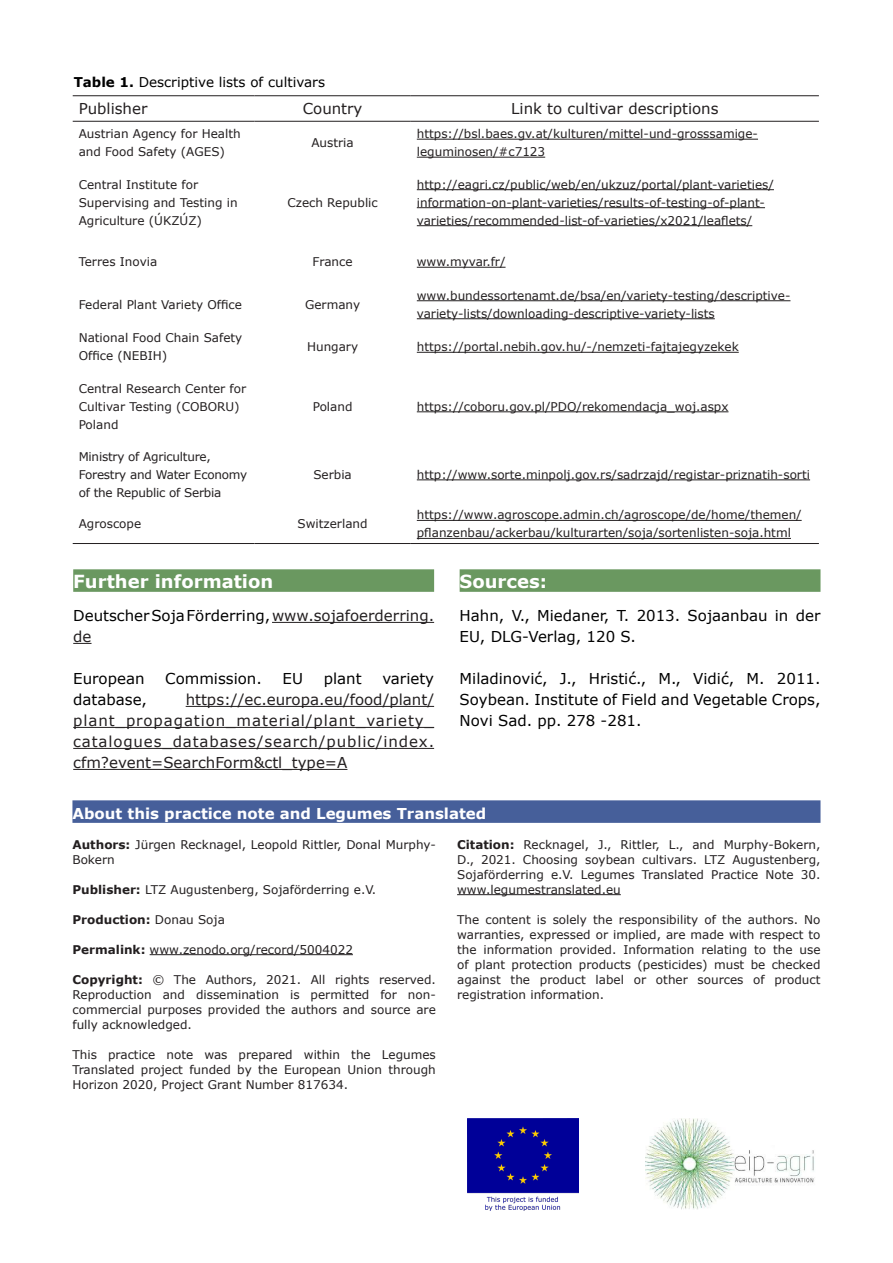
<style>
.page{position:relative;width:893px;height:1263px;background:#fff}
.page>*{position:absolute;margin:0;border:0;box-sizing:border-box;transform-origin:0 0}
.body_HL_white_green{font:700 18px "Verdana";color:#fff}
.body_text{font:15px/21px "Verdana";color:#000}
.body_text-2{font:15px/21px "Verdana";color:#231f20;text-align:justify}
.Absatzformat_1{font:700 15px "Verdana";color:#fff}
.t1{font:13.5px "Verdana";color:#000}
.imprint_body_text{font:12px/15px "Verdana";color:#231f20}
.imprint_body_text-2{font:12px/18px "Verdana";letter-spacing:-.02em;color:#231f20}
.imprint_body_text-3{font:700 12px "Verdana";color:#231f20}
.s1{font-weight:700}
.s2{color:#231f20}
.s3{font-weight:400}
</style>
<div class="page">
<div style="left:72px;top:800px;width:748px;height:23px;background:#465f9a"></div>
<hr style="left:150px;top:954px;width:203px;height:1px;background:#231f20">
<hr style="left:457px;top:894px;width:164px;height:1px;background:#231f20">
<img style="left:468px;top:1118px;width:110px;height:92px">
<img style="left:646px;top:1118px;width:168px;height:91px">
<div style="left:73px;top:569px;width:361px;height:23px;background:#6a9860"></div>
<hr style="left:272px;top:622px;width:162px;height:1px;background:#231f20">
<svg style="left:73px;top:643px;width:19px;height:1px"></svg>
<hr style="left:186px;top:706px;width:248px;height:1px;background:#231f20">
<hr style="left:73px;top:727px;width:361px;height:1px;background:#231f20">
<hr style="left:73px;top:748px;width:361px;height:1px;background:#231f20">
<hr style="left:73px;top:769px;width:274px;height:1px;background:#231f20">
<div style="left:460px;top:569px;width:360px;height:23px;background:#6a9860"></div>
<svg style="left:416px;top:138px;width:395px;height:401px"></svg>
<hr style="left:73px;top:95px;width:181px;height:1px;background:#231f20">
<hr style="left:254px;top:95px;width:157px;height:1px;background:#231f20">
<hr style="left:411px;top:95px;width:408px;height:1px;background:#231f20">
<hr style="left:73px;top:121px;width:181px;height:1px;background:#231f20">
<hr style="left:254px;top:121px;width:157px;height:1px;background:#231f20">
<hr style="left:411px;top:121px;width:408px;height:1px;background:#231f20">
<hr style="left:73px;top:543px;width:181px;height:1px;background:#231f20">
<hr style="left:254px;top:543px;width:157px;height:1px;background:#231f20">
<hr style="left:411px;top:543px;width:408px;height:1px;background:#231f20">
<hr style="left:417px;top:139px;width:341px;height:1px;background:#231f20">
<hr style="left:417px;top:157px;width:128px;height:1px;background:#231f20">
<hr style="left:417px;top:189px;width:357px;height:1px;background:#231f20">
<hr style="left:417px;top:207px;width:348px;height:1px;background:#231f20">
<hr style="left:417px;top:225px;width:335px;height:1px;background:#231f20">
<hr style="left:417px;top:267px;width:89px;height:1px;background:#231f20">
<hr style="left:417px;top:300px;width:373px;height:1px;background:#231f20">
<hr style="left:417px;top:318px;width:298px;height:1px;background:#231f20">
<hr style="left:417px;top:352px;width:322px;height:1px;background:#231f20">
<hr style="left:417px;top:411px;width:311px;height:1px;background:#231f20">
<hr style="left:417px;top:479px;width:393px;height:1px;background:#231f20">
<hr style="left:417px;top:520px;width:385px;height:1px;background:#231f20">
<hr style="left:417px;top:538px;width:374px;height:1px;background:#231f20">
<p class="t1" style="left:74px;top:73px;width:253px"><span class="s1">Table 1.</span> Descriptive lists of cultivars</p>
<p class="body_text-2" style="left:79px;top:99px;width:70px">Publisher</p>
<p class="body_text-2" style="left:303px;top:99px;width:61px">Country</p>
<p class="body_text-2" style="left:511px;top:99px;width:209px">Link to cultivar descriptions</p>
<p class="imprint_body_text" style="left:79px;top:125px;width:164px;line-height:18px">Austrian Agency for Health and Food Safety (AGES)</p>
<p class="imprint_body_text" style="left:311px;top:135px;width:44px">Austria</p>
<p class="imprint_body_text" style="left:417px;top:125px;width:343px;line-height:18px">https://bsl.baes.gv.at/kulturen/mittel-und-grosssamige&shy;leguminosen/#c7123</p>
<p class="imprint_body_text" style="left:79px;top:175px;width:160px;line-height:18px">Central Institute for<br>Supervising and Testing in<br>Agriculture (ÚKZÚZ)</p>
<p class="imprint_body_text" style="left:417px;top:175px;width:359px;line-height:18px">http://eagri.cz/public/web/en/ukzuz/portal/plant-varieties/ information-on-plant-varieties/results-of-testing-of-plant&shy;varieties/recommended-list-of-varieties/x2021/leaflets/</p>
<p class="imprint_body_text" style="left:287px;top:195px;width:92px">Czech Republic</p>
<p class="imprint_body_text" style="left:79px;top:254px;width:80px">Terres Inovia</p>
<p class="imprint_body_text" style="left:313px;top:254px;width:42px">France</p>
<p class="imprint_body_text" style="left:417px;top:254px;width:90px">www.myvar.fr/</p>
<p class="imprint_body_text" style="left:79px;top:297px;width:165px">Federal Plant Variety Office</p>
<p class="imprint_body_text" style="left:305px;top:297px;width:57px">Germany</p>
<p class="imprint_body_text" style="left:417px;top:286px;width:375px;line-height:18px">www.bundessortenamt.de/bsa/en/variety-testing/descriptive&shy;variety-lists/downloading-descriptive-variety-lists</p>
<p class="imprint_body_text" style="left:79px;top:329px;width:165px;line-height:18px">National Food Chain Safety<br>Office (NEBIH)</p>
<p class="imprint_body_text" style="left:307px;top:340px;width:53px">Hungary</p>
<p class="imprint_body_text" style="left:417px;top:340px;width:323px">https://portal.nebih.gov.hu/-/nemzeti-fajtajegyzekek</p>
<p class="imprint_body_text" style="left:79px;top:380px;width:169px;line-height:18px">Central Research Center for<br>Cultivar Testing (COBORU)<br>Poland</p>
<p class="imprint_body_text" style="left:313px;top:399px;width:41px">Poland</p>
<p class="imprint_body_text" style="left:417px;top:399px;width:313px">https://coboru.gov.pl/PDO/rekomendacja_woj.aspx</p>
<p class="imprint_body_text-2" style="left:79px;top:448px;width:170px">Ministry of Agriculture,<br>Forestry and Water Economy of the Republic of Serbia</p>
<p class="imprint_body_text" style="left:313px;top:467px;width:40px">Serbia</p>
<p class="imprint_body_text" style="left:417px;top:467px;width:395px">http://www.sorte.minpolj.gov.rs/sadrzajd/registar-priznatih-sorti</p>
<p class="imprint_body_text" style="left:79px;top:517px;width:64px">Agroscope</p>
<p class="imprint_body_text" style="left:298px;top:517px;width:72px">Switzerland</p>
<p class="imprint_body_text" style="left:417px;top:506px;width:386px;line-height:18px">https://www.agroscope.admin.ch/agroscope/de/home/themen/ pflanzenbau/ackerbau/kulturarten/soja/sortenlisten-soja.html</p>
<p class="body_HL_white_green" style="left:73px;top:570px;width:202px">Further information</p>
<p class="body_text" style="left:73px;top:605px;width:362px">Deutscher Soja Förderring, <span class="s2">www.sojafoerderring. de</span></p>
<p class="body_text" style="left:73px;top:668px;width:73px">European</p>
<p class="body_text" style="left:165px;top:668px;width:98px">Commission.</p>
<p class="body_text" style="left:283px;top:668px;width:22px">EU</p>
<p class="body_text" style="left:324px;top:668px;width:39px">plant</p>
<p class="body_text" style="left:382px;top:668px;width:53px">variety</p>
<p class="body_text" style="left:73px;top:689px;width:75px">database,</p>
<p class="body_text-2" style="left:73px;top:689px;width:362px;text-indent:112px">https://ec.europa.eu/food/plant/ plant_propagation_material/plant_variety_ catalogues_databases/search/public/index. cfm?event=SearchForm&amp;ctl_type=A</p>
<p class="body_HL_white_green" style="left:460px;top:570px;width:89px">Sources:</p>
<p class="body_text" style="left:460px;top:605px;width:362px">Hahn, V., Miedaner, T. 2013. Sojaanbau in der<br>EU, DLG-Verlag, 120 S.</p>
<p class="body_text" style="left:460px;top:668px;width:362px;text-align:justify">Miladinović, J., Hristić., M., Vidić, M. 2011.<br>Soybean. Institute of Field and Vegetable Crops, Novi Sad. pp. 278 -281.</p>
<p class="Absatzformat_1" style="left:72px;top:804px;width:415px">About this practice note and Legumes Translated</p>
<p class="imprint_body_text" style="left:72px;top:837px;width:365px"><span class="s1">Authors:</span> Jürgen Recknagel, Leopold Rittler, Donal Murphy-<br>Bokern</p>
<p class="imprint_body_text" style="left:72px;top:882px;width:305px"><span class="s1">Publisher:</span> LTZ Augustenberg, Sojaförderring e.V.</p>
<p class="imprint_body_text-3" style="left:72px;top:911px;width:154px">Production: <span class="s3">Donau Soja</span></p>
<p class="imprint_body_text" style="left:72px;top:942px;width:282px"><span class="s1">Permalink:</span> www.zenodo.org/record/5004022</p>
<p class="imprint_body_text" style="left:72px;top:972px;width:365px;text-align:justify"><span class="s1">Copyright:</span> © The Authors, 2021. All rights reserved.<br>Reproduction and dissemination is permitted for non&shy;commercial purposes provided the authors and source are fully acknowledged.</p>
<p class="imprint_body_text" style="left:72px;top:1047px;width:365px;text-align:justify">This practice note was prepared within the Legumes Translated project funded by the European Union through Horizon 2020, Project Grant Number 817634.</p>
<p class="imprint_body_text" style="left:457px;top:837px;width:365px;text-align:justify"><span class="s1">Citation:</span> Recknagel, J., Rittler, L., and Murphy-Bokern, D., 2021. Choosing soybean cultivars. LTZ Augustenberg, Sojaförderring e.V. Legumes Translated Practice Note 30. www.legumestranslated.eu</p>
<p class="imprint_body_text" style="left:457px;top:912px;width:365px;text-align:justify">The content is solely the responsibility of the authors. No warranties, expressed or implied, are made with respect to the information provided. Information relating to the use of plant protection products (pesticides) must be checked against the product label or other sources of product registration information.</p>
</div>
